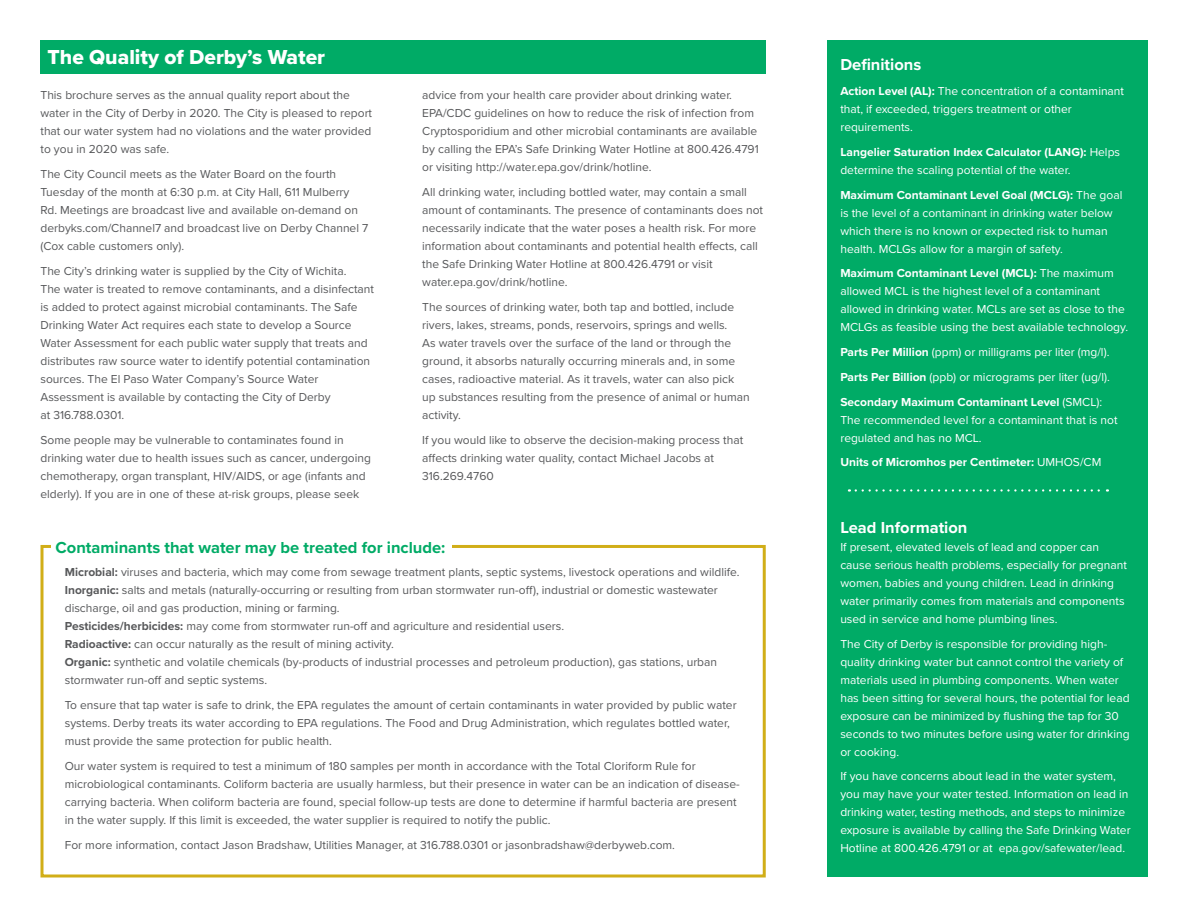
<style>
.page{position:relative;width:1188px;height:918px;background:#fff}
.page>*{position:absolute;margin:0;border:0;box-sizing:border-box;transform-origin:0 0}
.t1{font:21px "Proxima Nova Extrabld";color:#fff}
.t2{font:700 16.5px "Proxima Nova";color:#00ab66}
.Body_Copy{font:700 16.5px "Proxima Nova";color:#fff}
.Body_Copy-2{font:12px/18px "Proxima Nova";color:#57585a}
.Body_Copy-3{font:12px/18px "Proxima Nova";color:#fff}
.Body_Copy-4{font:700 12px "Proxima Nova";color:#fff}
.s1{font-weight:700}
.s2{font-weight:400}
</style>
<div class="page">
<div style="left:40px;top:545px;width:726px;height:333px;border:3px solid #d1ae18"></div>
<div style="left:51px;top:532px;width:400px;height:26px;background:#fff"></div>
<div style="left:827px;top:40px;width:321px;height:838px;background:#00ab66"></div>
<div style="left:40px;top:41px;width:726px;height:33px;background:#00ab66"></div>
<svg style="left:856px;top:489px;width:252px;height:3px"></svg>
<p class="t1" style="left:48px;top:41px;width:279px">The Quality of Derby’s Water</p>
<p class="Body_Copy-2" style="left:40px;top:86px;width:333px">This brochure serves as the annual quality report about the water in the City of Derby in 2020. The City is pleased to report that our water system had no violations and the water provided to you in 2020 was safe.</p>
<p class="Body_Copy-2" style="left:40px;top:165px;width:329px">The City Council meets as the Water Board on the fourth Tuesday of the month at 6:30 p.m. at City Hall, 611 Mulberry Rd. Meetings are broadcast live and available on-demand on derbyks.com/Channel7 and broadcast live on Derby Channel 7 (Cox cable customers only).</p>
<p class="Body_Copy-2" style="left:40px;top:261px;width:335px">The City’s drinking water is supplied by the City of Wichita.<br>The water is treated to remove contaminants, and a disinfectant is added to protect against microbial contaminants. The Safe Drinking Water Act requires each state to develop a Source Water Assessment for each public water supply that treats and distributes raw source water to identify potential contamination sources. The El Paso Water Company’s Source Water Assessment is available by contacting the City of Derby<br>at 316.788.0301.</p>
<p class="Body_Copy-2" style="left:40px;top:430px;width:332px">Some people may be vulnerable to contaminates found in drinking water due to health issues such as cancer, undergoing chemotherapy, organ transplant, HIV/AIDS, or age (infants and elderly). If you are in one of these at-risk groups, please seek</p>
<p class="Body_Copy-2" style="left:422px;top:86px;width:338px">advice from your health care provider about drinking water.<br>EPA/CDC guidelines on how to reduce the risk of infection from Cryptosporidium and other microbial contaminants are available by calling the EPA’s Safe Drinking Water Hotline at 800.426.4791 or visiting http://water.epa.gov/drink/hotline.</p>
<p class="Body_Copy-2" style="left:422px;top:183px;width:342px">All drinking water, including bottled water, may contain a small amount of contaminants. The presence of contaminants does not necessarily indicate that the water poses a health risk. For more information about contaminants and potential health effects, call the Safe Drinking Water Hotline at 800.426.4791 or visit water.epa.gov/drink/hotline.</p>
<p class="Body_Copy-2" style="left:422px;top:297px;width:329px">The sources of drinking water, both tap and bottled, include rivers, lakes, streams, ponds, reservoirs, springs and wells.<br>As water travels over the surface of the land or through the ground, it absorbs naturally occurring minerals and, in some cases, radioactive material. As it travels, water can also pick up substances resulting from the presence of animal or human activity.</p>
<p class="Body_Copy-2" style="left:422px;top:430px;width:323px">If you would like to observe the decision-making process that affects drinking water quality, contact Michael Jacobs at<br>316.269.4760</p>
<p class="t2" style="left:56px;top:535px;width:391px">Contaminants that water may be treated for include:</p>
<p class="Body_Copy-2" style="left:65px;top:563px;width:676px"><span class="s1">Microbial:</span> viruses and bacteria, which may come from sewage treatment plants, septic systems, livestock operations and wildlife.<br><span class="s1">Inorganic:</span> salts and metals (naturally-occurring or resulting from urban stormwater run-off), industrial or domestic wastewater discharge, oil and gas production, mining or farming.<br><span class="s1">Pesticides/herbicides:</span> may come from stormwater run-off and agriculture and residential users.<br><span class="s1">Radioactive:</span> can occur naturally as the result of mining activity.<br><span class="s1">Organic:</span> synthetic and volatile chemicals (by-products of industrial processes and petroleum production), gas stations, urban stormwater run-off and septic systems.</p>
<p class="Body_Copy-2" style="left:65px;top:696px;width:673px">To ensure that tap water is safe to drink, the EPA regulates the amount of certain contaminants in water provided by public water systems. Derby treats its water according to EPA regulations. The Food and Drug Administration, which regulates bottled water, must provide the same protection for public health.</p>
<p class="Body_Copy-2" style="left:65px;top:756px;width:676px">Our water system is required to test a minimum of 180 samples per month in accordance with the Total Cloriform Rule for microbiological contaminants. Coliform bacteria are usually harmless, but their presence in water can be an indication of disease&shy;carrying bacteria. When coliform bacteria are found, special follow-up tests are done to determine if harmful bacteria are present in the water supply. If this limit is exceeded, the water supplier is required to notify the public.</p>
<p class="Body_Copy-2" style="left:65px;top:835px;width:612px">For more information, contact Jason Bradshaw, Utilities Manager, at 316.788.0301 or jasonbradshaw@derbyweb.com.</p>
<p class="Body_Copy" style="left:840px;top:52px;width:82px">Definitions</p>
<p class="Body_Copy-3" style="left:840px;top:81px;width:285px"><span class="s1">Action Level (AL):</span> The concentration of a contaminant that, if exceeded, triggers treatment or other requirements.</p>
<p class="Body_Copy-3" style="left:840px;top:142px;width:281px"><span class="s1">Langelier Saturation Index Calculator (LANG):</span> Helps determine the scaling potential of the water.</p>
<p class="Body_Copy-3" style="left:840px;top:185px;width:284px"><span class="s1">Maximum Contaminant Level Goal (MCLG):</span> The goal is the level of a contaminant in drinking water below which there is no known or expected risk to human health. MCLGs allow for a margin of safety.</p>
<p class="Body_Copy-3" style="left:840px;top:264px;width:289px"><span class="s1">Maximum Contaminant Level (MCL):</span> The maximum allowed MCL is the highest level of a contaminant allowed in drinking water. MCLs are set as close to the MCLGs as feasible using the best available technology.</p>
<p class="Body_Copy-3" style="left:840px;top:342px;width:271px"><span class="s1">Parts Per Million</span> (ppm) or milligrams per liter (mg/l).</p>
<p class="Body_Copy-3" style="left:840px;top:367px;width:271px"><span class="s1">Parts Per Billion</span> (ppb) or micrograms per liter (ug/l).</p>
<p class="Body_Copy-3" style="left:840px;top:392px;width:279px"><span class="s1">Secondary Maximum Contaminant Level</span> (SMCL):<br>The recommended level for a contaminant that is not regulated and has no MCL.</p>
<p class="Body_Copy-4" style="left:840px;top:453px;width:262px">Units of Micromhos per Centimeter: <span class="s2">UMHOS/CM</span></p>
<p class="Body_Copy" style="left:840px;top:515px;width:129px">Lead Information</p>
<p class="Body_Copy-3" style="left:840px;top:537px;width:288px">If present, elevated levels of lead and copper can cause serious health problems, especially for pregnant women, babies and young children. Lead in drinking water primarily comes from materials and components used in service and home plumbing lines.</p>
<p class="Body_Copy-3" style="left:840px;top:634px;width:291px">The City of Derby is responsible for providing high&shy;quality drinking water but cannot control the variety of materials used in plumbing components. When water has been sitting for several hours, the potential for lead exposure can be minimized by flushing the tap for 30 seconds to two minutes before using water for drinking or cooking.</p>
<p class="Body_Copy-3" style="left:840px;top:767px;width:292px">If you have concerns about lead in the water system, you may have your water tested. Information on lead in drinking water, testing methods, and steps to minimize exposure is available by calling the Safe Drinking Water Hotline at 800.426.4791 or at epa.gov/safewater/lead.</p>
</div>
